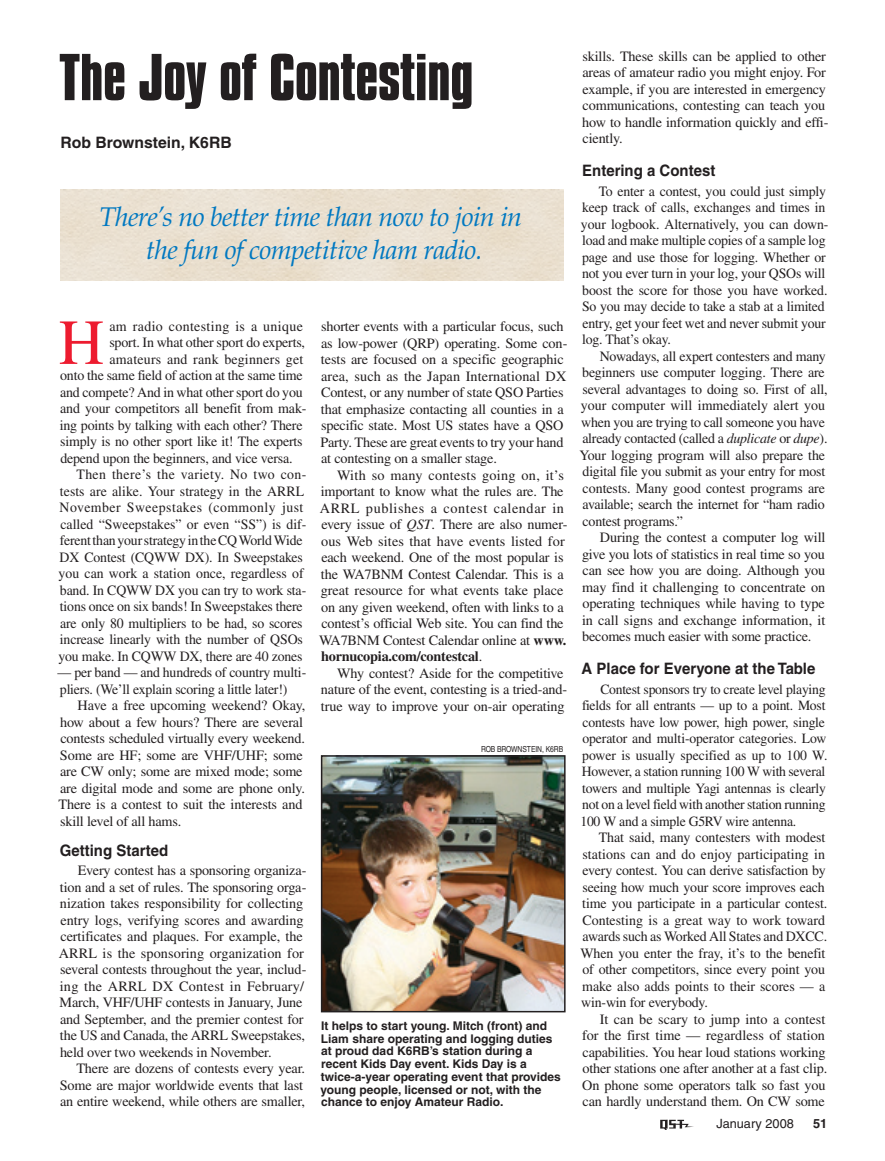
<style>
.page{position:relative;width:885px;height:1161px;background:#fff}
.page>*{position:absolute;margin:0;border:0;box-sizing:border-box;transform-origin:0 0}
.Body_Text{font:64.05px "Times";color:#ed1b2f}
.t1{font:700 57px "Compacta BT";letter-spacing:-.005em;color:#231f20}
.Deck{font:italic 27px/33px "Palatino";letter-spacing:-.025em;color:#0078c1;text-align:center}
.Subhead_1{font:700 15.75px "Helvetica";color:#231f20;scale:.95 1}
.Byline{font:700 15.75px "Helvetica";color:#231f20}
.Body_Text-2{font:14.25px/16.5px "Times";letter-spacing:-.015em;color:#231f20}
.Body_Text-3{font:14.25px "Times";letter-spacing:.015em;color:#231f20}
.Body_Text-4{font:14.25px "Times";letter-spacing:.025em;color:#231f20}
.Body_Text-5{font:14.1px/16.5px "Times";letter-spacing:-.015em;color:#231f20}
.t2{font:12.75px "Helvetica";color:#231f20}
.t3{font:700 12.75px "Helvetica";color:#231f20}
.t4{font:700 12px/12.8px "Helvetica";color:#231f20}
.PHOTO_CREDIT{font:condensed 8.25px "Helvetica";letter-spacing:-.005em;color:#231f20}
.s1{font-style:italic}
.s2{font-weight:700}
</style>
<div class="page">
<svg style="left:660px;top:1120px;width:33px;height:10px"></svg>
<img style="left:324px;top:758px;width:238px;height:251px">
<div style="left:321px;top:755px;width:244px;height:257px;border:2px solid #231f20"></div>
<p class="t1" style="left:59px;top:43px;width:416px">The Joy of Contesting</p>
<p class="Byline" style="left:60px;top:133px;width:173px">Rob Brownstein, K6RB</p>
<p class="Deck" style="left:99px;top:201px;width:424px">There’s no better time than now to join in the fun of competitive ham radio.</p>
<p class="Body_Text" style="left:59px;top:306px;width:47px">H</p>
<p class="Body_Text-4" style="left:109px;top:318px;width:195px">am radio contesting is a unique</p>
<p class="Body_Text-2" style="left:109px;top:334px;width:197px">sport. In what other sport do experts,</p>
<p class="Body_Text-3" style="left:109px;top:351px;width:195px">amateurs and rank beginners get</p>
<p class="Body_Text-2" style="left:60px;top:367px;width:244px">onto the same field of action at the same time</p>
<p class="Body_Text-2" style="left:60px;top:384px;width:244px">and compete? And in what other sport do you</p>
<p class="Body_Text-2" style="left:60px;top:400px;width:248px">and your competitors all benefit from mak-</p>
<p class="Body_Text-2" style="left:60px;top:417px;width:244px">ing points by talking with each other? There</p>
<p class="Body_Text-2" style="left:60px;top:433px;width:244px">simply is no other sport like it! The experts</p>
<p class="Body_Text-2" style="left:60px;top:450px;width:234px">depend upon the beginners, and vice versa.</p>
<p class="Body_Text-2" style="left:58px;top:466px;width:249px;text-indent:18px">Then there’s the variety. No two con&shy;tests are alike. Your strategy in the ARRL November Sweepstakes (commonly just called “Sweepstakes” or even “SS”) is dif&shy;ferent than your strategy in the CQ World Wide DX Contest (CQWW DX). In Sweepstakes you can work a station once, regardless of band. In CQWW DX you can try to work sta&shy;tions once on six bands! In Sweepstakes there are only 80 multipliers to be had, so scores increase linearly with the number of QSOs you make. In CQWW DX, there are 40 zones</p>
<p class="Body_Text-2" style="left:58px;top:664px;width:250px">— per band — and hundreds of country multi&shy;pliers. (We’ll explain scoring a little later!)</p>
<p class="Body_Text-2" style="left:58px;top:697px;width:248px;text-indent:19px">Have a free upcoming weekend? Okay, how about a few hours? There are several contests scheduled virtually every weekend.<br>Some are HF; some are VHF/UHF; some are CW only; some are mixed mode; some are digital mode and some are phone only.<br>There is a contest to suit the interests and skill level of all hams.</p>
<p class="Subhead_1" style="left:60px;top:841px;width:116px">Getting Started</p>
<p class="Body_Text-2" style="left:59px;top:862px;width:249px;text-indent:19px">Every contest has a sponsoring organiza&shy;tion and a set of rules. The sponsoring orga&shy;nization takes responsibility for collecting entry logs, verifying scores and awarding certificates and plaques. For example, the ARRL is the sponsoring organization for several contests throughout the year, includ&shy;ing the ARRL DX Contest in February/ March, VHF/UHF contests in January, June and September, and the premier contest for the US and Canada, the ARRL Sweepstakes, held over two weekends in November.</p>
<p class="Body_Text-2" style="left:60px;top:1060px;width:247px;text-indent:17px">There are dozens of contests every year.<br>Some are major worldwide events that last an entire weekend, while others are smaller,</p>
<p class="Body_Text-2" style="left:320px;top:318px;width:248px">shorter events with a particular focus, such as low-power (QRP) operating. Some con&shy;tests are focused on a specific geographic area, such as the Japan International DX Contest, or any number of state QSO Parties that emphasize contacting all counties in a specific state. Most US states have a QSO Party. These are great events to try your hand at contesting on a smaller stage.</p>
<p class="Body_Text-2" style="left:319px;top:467px;width:250px;text-indent:18px">With so many contests going on, it’s important to know what the rules are. The ARRL publishes a contest calendar in every issue of <span class="s1">QST</span>. There are also numer&shy;ous Web sites that have events listed for each weekend. One of the most popular is the WA7BNM Contest Calendar. This is a great resource for what events take place on any given weekend, often with links to a contest’s official Web site. You can find the WA7BNM Contest Calendar online at <span class="s2">www. hornucopia.com/contestcal</span>.</p>
<p class="Body_Text-2" style="left:321px;top:665px;width:248px;text-indent:16px">Why contest? Aside for the competitive nature of the event, contesting is a tried-and&shy;true way to improve your on-air operating</p>
<p class="PHOTO_CREDIT" style="left:481px;top:744px;width:84px">ROB BROWNSTEIN, K6RB</p>
<p class="t4" style="left:320px;top:1019px;width:242px">It helps to start young. Mitch (front) and Liam share operating and logging duties at proud dad K6RB’s station during a recent Kids Day event. Kids Day is a twice-a-year operating event that provides young people, licensed or not, with the chance to enjoy Amateur Radio.</p>
<p class="Body_Text-2" style="left:582px;top:48px;width:248px">skills. These skills can be applied to other areas of amateur radio you might enjoy. For example, if you are interested in emergency communications, contesting can teach you how to handle information quickly and effi&shy;ciently.</p>
<p class="Subhead_1" style="left:582px;top:161px;width:142px">Entering a Contest</p>
<p class="Body_Text-2" style="left:580px;top:183px;width:249px;text-indent:18px">To enter a contest, you could just simply keep track of calls, exchanges and times in your logbook. Alternatively, you can down&shy;load and make multiple copies of a sample log page and use those for logging. Whether or not you ever turn in your log, your QSOs will boost the score for those you have worked.<br>So you may decide to take a stab at a limited entry, get your feet wet and never submit your log. That’s okay.</p>
<p class="Body_Text-2" style="left:579px;top:348px;width:250px;text-indent:20px">Nowadays, all expert contesters and many beginners use computer logging. There are several advantages to doing so. First of all, your computer will immediately alert you when you are trying to call someone you have already contacted (called a <span class="s1">duplicate</span> or <span class="s1">dupe</span>).<br>Your logging program will also prepare the digital file you submit as your entry for most contests. Many good contest programs are available; search the internet for “ham radio contest programs.”</p>
<p class="Body_Text-2" style="left:582px;top:529px;width:245px;text-align:justify;text-indent:18px">During the contest a computer log will give you lots of statistics in real time so you can see how you are doing. Although you may find it challenging to concentrate on operating techniques while having to type in call signs and exchange information, it becomes much easier with some practice.</p>
<p class="Subhead_1" style="left:581px;top:659px;width:247px">A Place for Everyone at the Table</p>
<p class="Body_Text-5" style="left:580px;top:681px;width:248px;text-indent:20px">Contest sponsors try to create level playing fields for all entrants — up to a point. Most contests have low power, high power, single operator and multi-operator categories. Low power is usually specified as up to 100 W.<br>However, a station running 100 W with several towers and multiple Yagi antennas is clearly not on a level field with another station running 100 W and a simple G5RV wire antenna.</p>
<p class="Body_Text-2" style="left:580px;top:829px;width:248px;text-indent:18px">That said, many contesters with modest stations can and do enjoy participating in every contest. You can derive satisfaction by seeing how much your score improves each time you participate in a particular contest.<br>Contesting is a great way to work toward awards such as Worked All States and DXCC.<br>When you enter the fray, it’s to the benefit of other competitors, since every point you make also adds points to their scores — a win-win for everybody.</p>
<p class="Body_Text-2" style="left:582px;top:1011px;width:247px;text-indent:18px">It can be scary to jump into a contest for the first time — regardless of station capabilities. You hear loud stations working other stations one after another at a fast clip.<br>On phone some operators talk so fast you can hardly understand them. On CW some</p>
<p class="t2" style="left:716px;top:1117px;width:79px">January 2008</p>
<p class="t3" style="left:812px;top:1116px;width:16px">51</p>
</div>
